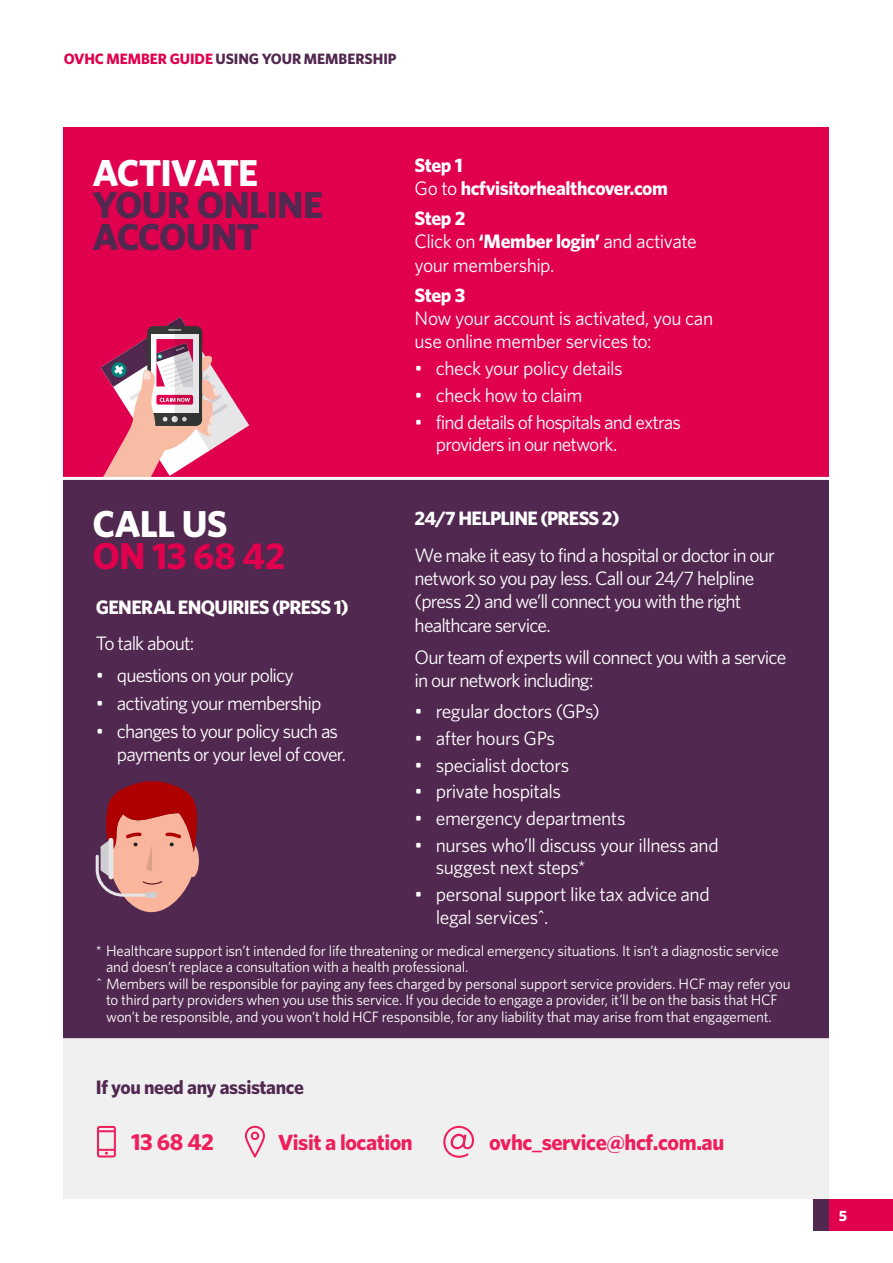
<style>
.page{position:relative;width:893px;height:1263px;background:#fff}
.page>*{position:absolute;margin:0;border:0;box-sizing:border-box;transform-origin:0 0}
.t1{font:700 37.5px/31.8px "Whitney";letter-spacing:-.025em;color:#51284f}
.t2{font:700 37.5px/31.8px "Whitney";letter-spacing:-.02em;color:#e0004d}
.t3{font:700 23.25px "Whitney";color:#ee205c}
.t4{font:700 22.2px "Whitney";letter-spacing:-.02em;color:#ee1e5b}
.t5{font:700 22.05px "Whitney";letter-spacing:-.02em;color:#ee1e5b}
.Body_Copy_12pt_Charc{font:19.5px/23.4px "Whitney";letter-spacing:-.04em;color:#fff}
.Body_Copy_12pt_Charc-2{font:700 19.5px/23.4px "Whitney";letter-spacing:-.03em;color:#fff}
.Body_Copy_12pt_Charc-3{font:19.5px "Whitney";letter-spacing:-.02em;color:#fff}
.Body_Copy_12pt_Charc-4{font:700 19.5px "Whitney";letter-spacing:-.02em;color:#51284f}
.Body_Copy_12pt_Charc-5{font:15px/16.5px "Whitney";letter-spacing:-.015em;color:#fff}
.Subheading_LV1_13pt{font:700 15px "Whitney";letter-spacing:-.005em;color:#51284f}
.t6{font:700 15px "Whitney";color:#fff}
.s1{color:#e0004d}
.s2{color:#fff}
.s3{font-weight:400}
.s4{font-weight:700}
</style>
<div class="page">
<div style="left:64px;top:128px;width:765px;height:350px;background:#e0004d"></div>
<div style="left:64px;top:478px;width:765px;height:562px;background:#51284f"></div>
<svg style="left:96px;top:781px;width:103px;height:131px"></svg>
<svg style="left:101px;top:317px;width:148px;height:160px"></svg>
<hr style="left:26px;top:477px;width:854px;height:3px;background:#fff">
<hr style="left:26px;top:1038px;width:854px;height:3px;background:#fff">
<div style="left:64px;top:1040px;width:765px;height:159px;background:#f0f0f1"></div>
<svg style="left:97px;top:1126px;width:19px;height:31px"></svg>
<svg style="left:443px;top:1126px;width:31px;height:32px"></svg>
<svg style="left:245px;top:1126px;width:20px;height:31px"></svg>
<div style="left:829px;top:1199px;width:64px;height:32px;background:#e0004d"></div>
<div style="left:813px;top:1199px;width:16px;height:32px;background:#51284f"></div>
<p class="Subheading_LV1_13pt" style="left:64px;top:48px;width:334px"><span class="s1">OVHC MEMBER GUIDE</span> USING YOUR MEMBERSHIP</p>
<p class="t1" style="left:92px;top:156px;width:232px"><span class="s2">ACTIVATE<br></span>YOUR ONLINE<br>ACCOUNT</p>
<p class="Body_Copy_12pt_Charc-2" style="left:415px;top:153px;width:255px">Step 1<br><span class="s3">Go to</span> hcfvisitorhealthcover.com</p>
<p class="Body_Copy_12pt_Charc" style="left:415px;top:206px;width:284px"><span class="s4">Step 2<br></span>Click on <span class="s4">‘Member login’</span> and activate your membership.</p>
<p class="Body_Copy_12pt_Charc" style="left:415px;top:283px;width:300px"><span class="s4">Step 3<br></span>Now your account is activated, you can use online member services to:</p>
<p class="Body_Copy_12pt_Charc" style="left:415px;top:356px;width:210px">• check your policy details</p>
<p class="Body_Copy_12pt_Charc" style="left:415px;top:383px;width:169px">• check how to claim</p>
<p class="Body_Copy_12pt_Charc" style="left:436px;top:410px;width:247px;line-height:22.5px;text-indent:-21px">• find details of hospitals and extras providers in our network.</p>
<p class="t2" style="left:92px;top:507px;width:195px"><span class="s2">CALL US<br></span>ON 13 68 42</p>
<p class="Body_Copy_12pt_Charc-2" style="left:415px;top:506px;width:207px">24/7 HELPLINE (PRESS 2)</p>
<p class="Body_Copy_12pt_Charc" style="left:415px;top:543px;width:362px">We make it easy to find a hospital or doctor in our network so you pay less. Call our 24/7 helpline (press 2) and we’ll connect you with the right healthcare service.</p>
<p class="Body_Copy_12pt_Charc" style="left:415px;top:645px;width:373px">Our team of experts will connect you with a service in our network including:</p>
<p class="Body_Copy_12pt_Charc" style="left:415px;top:699px;width:187px">• regular doctors (GPs)</p>
<p class="Body_Copy_12pt_Charc-3" style="left:415px;top:725px;width:142px">• after hours GPs</p>
<p class="Body_Copy_12pt_Charc" style="left:415px;top:753px;width:156px">• specialist doctors</p>
<p class="Body_Copy_12pt_Charc" style="left:415px;top:779px;width:148px">• private hospitals</p>
<p class="Body_Copy_12pt_Charc-3" style="left:415px;top:805px;width:212px">• emergency departments</p>
<p class="Body_Copy_12pt_Charc" style="left:436px;top:833px;width:284px;line-height:22.5px;text-indent:-21px">• nurses who’ll discuss your illness and suggest next steps*</p>
<p class="Body_Copy_12pt_Charc" style="left:436px;top:883px;width:275px;line-height:22.5px;text-indent:-21px">• personal support like tax advice and legal services^.</p>
<p class="Body_Copy_12pt_Charc-5" style="left:106px;top:942px;width:674px;text-indent:-11px">* Healthcare support isn’t intended for life threatening or medical emergency situations. It isn’t a diagnostic service and doesn’t replace a consultation with a health professional.</p>
<p class="Body_Copy_12pt_Charc-5" style="left:96px;top:975px;width:696px;text-align:center">^ Members will be responsible for paying any fees charged by personal support service providers. HCF may refer you to third party providers when you use this service. If you decide to engage a provider, it’ll be on the basis that HCF won’t be responsible, and you won’t hold HCF responsible, for any liability that may arise from that engagement.</p>
<p class="Body_Copy_12pt_Charc-2" style="left:96px;top:595px;width:254px">GENERAL ENQUIRIES (PRESS 1)</p>
<p class="Body_Copy_12pt_Charc" style="left:96px;top:631px;width:100px">To talk about:</p>
<p class="Body_Copy_12pt_Charc" style="left:96px;top:663px;width:200px">• questions on your policy</p>
<p class="Body_Copy_12pt_Charc" style="left:96px;top:691px;width:227px">• activating your membership</p>
<p class="Body_Copy_12pt_Charc" style="left:117px;top:718px;width:231px;text-indent:-21px">• changes to your policy such as payments or your level of cover.</p>
<p class="Body_Copy_12pt_Charc-4" style="left:96px;top:1074px;width:210px">If you need any assistance</p>
<p class="t3" style="left:131px;top:1126px;width:84px">13 68 42</p>
<p class="t5" style="left:278px;top:1127px;width:136px">Visit a location</p>
<p class="t4" style="left:489px;top:1127px;width:237px">ovhc_service@hcf.com.au</p>
<p class="t6" style="left:839px;top:1205px;width:10px">5</p>
</div>
